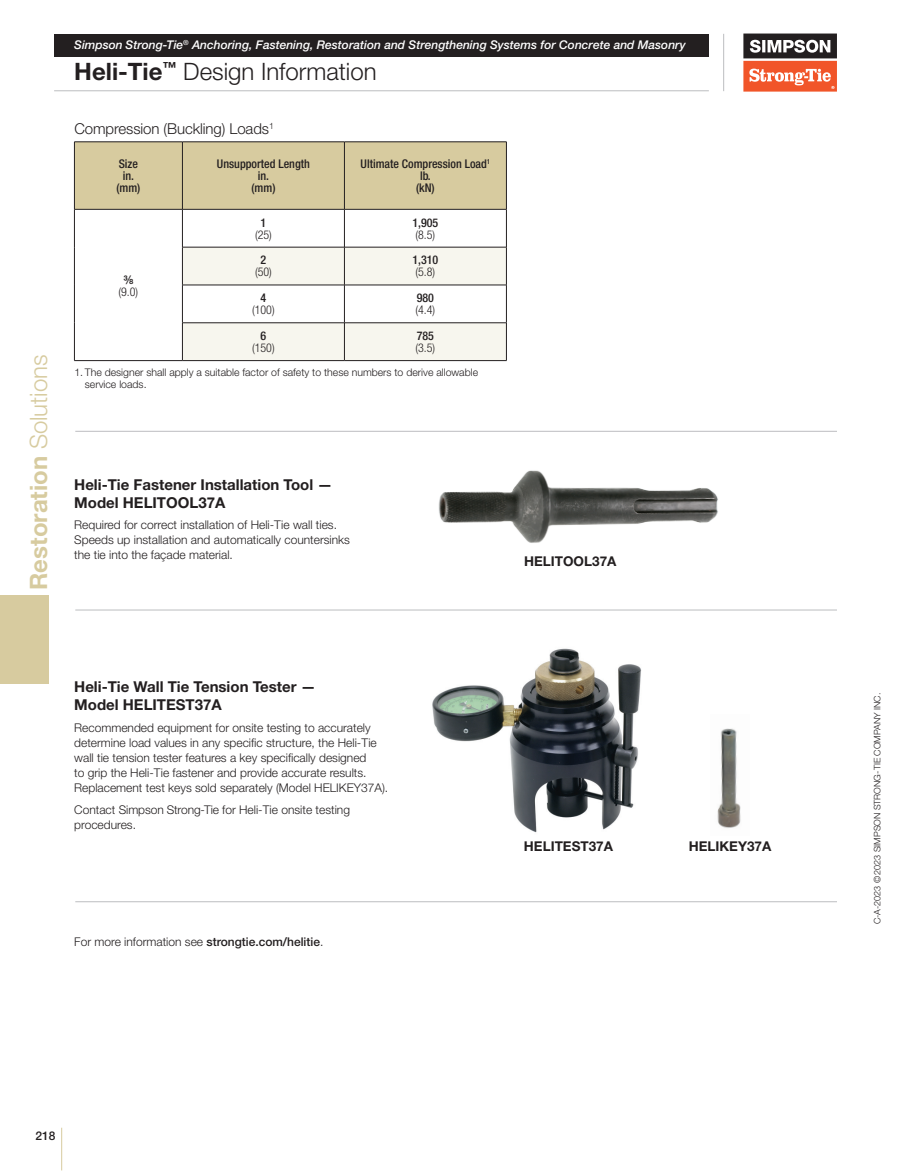
<style>
.page{position:relative;width:918px;height:1175px;background:#fff}
.page>*{position:absolute;margin:0;border:0;box-sizing:border-box;transform-origin:0 0}
.t1{font:300 24px "Helvetica Neue LT Std";color:#231f20}
.t2{font:700 24px "Helvetica Neue LT Std";color:#d7cb9f}
.t3{font:700 15px/18px "Helvetica Neue LT Std";color:#231f20}
.t4{font:300 15px "Helvetica Neue LT Std";letter-spacing:-.005em;color:#231f20}
.t5{font:700 13.5px "Helvetica Neue LT Std";color:#231f20}
.t6{font:300 12px/15px "Helvetica Neue LT Std";color:#231f20}
.t7{font:italic 500 12px "Helvetica Neue LT Std";color:#fff}
.t8{font:500 condensed 12px/12px "Helvetica Neue LT Std";color:#231f20;text-align:center}
.t9{font:300 condensed 12px "Helvetica Neue LT Std";color:#231f20}
.t10{font:500 12px "Helvetica Neue LT Std";color:#231f20}
.t11{font:12px "Helvetica LT Std Fractions Bd";color:#231f20;scale:.9 1}
.t12{font:300 10.5px/12px "Helvetica Neue LT Std";color:#231f20}
.t13{font:300 9px "Helvetica Neue LT Std";color:#231f20}
.s1{font-weight:300}
.s2{font-weight:700}
.s3{font-weight:500}
</style>
<div class="page">
<div style="left:54px;top:34px;width:655px;height:22px;background:#231f20"></div>
<hr style="left:723px;top:34px;width:1px;height:57px;background:#bcbdc0">
<hr style="left:54px;top:90px;width:655px;height:1px;background:#bcbdc0">
<hr style="left:61px;top:1127px;width:1px;height:43px;background:#d7cb9f">
<svg style="left:743px;top:33px;width:94px;height:1px"></svg>
<svg style="left:743px;top:34px;width:94px;height:58px"></svg>
<div style="left:0;top:595px;width:49px;height:88px;background:#d7cb9f"></div>
<img style="left:432px;top:648px;width:209px;height:185px">
<img style="left:717px;top:728px;width:24px;height:100px">
<div style="left:75px;top:142px;width:431px;height:67px;background:#d7cb9f"></div>
<svg style="left:74px;top:210px;width:432px;height:152px"></svg>
<svg style="left:183px;top:248px;width:323px;height:112px"></svg>
<hr style="left:74px;top:141px;width:108px;height:1px;background:#231f20">
<hr style="left:74px;top:142px;width:1px;height:67px;background:#231f20">
<hr style="left:182px;top:141px;width:162px;height:1px;background:#231f20">
<hr style="left:182px;top:142px;width:1px;height:67px;background:#231f20">
<hr style="left:344px;top:141px;width:163px;height:1px;background:#231f20">
<hr style="left:344px;top:142px;width:1px;height:67px;background:#231f20">
<hr style="left:506px;top:142px;width:1px;height:67px;background:#231f20">
<hr style="left:74px;top:209px;width:108px;height:1px;background:#231f20">
<hr style="left:74px;top:209px;width:1px;height:38px;background:#231f20">
<hr style="left:74px;top:247px;width:1px;height:38px;background:#231f20">
<hr style="left:74px;top:285px;width:1px;height:38px;background:#231f20">
<hr style="left:74px;top:323px;width:1px;height:37px;background:#231f20">
<hr style="left:74px;top:360px;width:108px;height:1px;background:#231f20">
<hr style="left:182px;top:209px;width:162px;height:1px;background:#231f20">
<hr style="left:182px;top:209px;width:1px;height:38px;background:#231f20">
<hr style="left:344px;top:209px;width:163px;height:1px;background:#231f20">
<hr style="left:344px;top:209px;width:1px;height:38px;background:#231f20">
<hr style="left:506px;top:209px;width:1px;height:38px;background:#231f20">
<hr style="left:182px;top:247px;width:162px;height:1px;background:#231f20">
<hr style="left:182px;top:247px;width:1px;height:38px;background:#231f20">
<hr style="left:344px;top:247px;width:163px;height:1px;background:#231f20">
<hr style="left:344px;top:247px;width:1px;height:38px;background:#231f20">
<hr style="left:506px;top:247px;width:1px;height:38px;background:#231f20">
<hr style="left:182px;top:285px;width:162px;height:1px;background:#231f20">
<hr style="left:182px;top:285px;width:1px;height:37px;background:#231f20">
<hr style="left:344px;top:285px;width:163px;height:1px;background:#231f20">
<hr style="left:344px;top:285px;width:1px;height:37px;background:#231f20">
<hr style="left:506px;top:285px;width:1px;height:37px;background:#231f20">
<hr style="left:182px;top:322px;width:162px;height:1px;background:#231f20">
<hr style="left:182px;top:323px;width:1px;height:37px;background:#231f20">
<hr style="left:344px;top:322px;width:163px;height:1px;background:#231f20">
<hr style="left:344px;top:323px;width:1px;height:37px;background:#231f20">
<hr style="left:506px;top:323px;width:1px;height:37px;background:#231f20">
<hr style="left:182px;top:360px;width:162px;height:1px;background:#231f20">
<hr style="left:344px;top:360px;width:163px;height:1px;background:#231f20">
<img style="left:438px;top:470px;width:280px;height:73px">
<hr style="left:75px;top:431px;width:762px;height:1px;background:#bcbdc0">
<hr style="left:75px;top:609px;width:762px;height:1px;background:#bcbdc0">
<hr style="left:75px;top:901px;width:762px;height:1px;background:#bcbdc0">
<h1 class="t2" style="left:24px;top:590px;width:237px;rotate:-90deg">Restoration <span class="s1">Solutions</span></h1>
<p class="t7" style="left:74px;top:37px;width:613px">Simpson Strong-Tie<sup>®</sup> Anchoring, Fastening, Restoration and Strengthening Systems for Concrete and Masonry</p>
<h1 class="t1" style="left:74px;top:57px;width:304px"><span class="s2">Heli-Tie</span><sup>™</sup> Design Information</h1>
<p class="t4" style="left:74px;top:119px;width:201px">Compression (Buckling) Loads<sup>1</sup></p>
<p class="t8" style="left:116px;top:157px;width:25px">Size in. (mm)</p>
<p class="t8" style="left:217px;top:157px;width:95px">Unsupported Length in.<br>(mm)</p>
<p class="t8" style="left:361px;top:157px;width:131px">Ultimate Compression Load<sup>1 </sup>lb.<br>(kN)</p>
<p class="t11" style="left:124px;top:274px;width:12px">3⁄8</p>
<p class="t9" style="left:119px;top:284px;width:21px">(9.0)</p>
<p class="t8" style="left:261px;top:216px;width:7px">1</p>
<p class="t9" style="left:255px;top:227px;width:18px">(25)</p>
<p class="t8" style="left:261px;top:254px;width:7px">2</p>
<p class="t9" style="left:255px;top:265px;width:18px">(50)</p>
<p class="t8" style="left:261px;top:292px;width:7px">4</p>
<p class="t9" style="left:252px;top:303px;width:24px">(100)</p>
<p class="t8" style="left:412px;top:216px;width:27px">1,905</p>
<p class="t9" style="left:416px;top:227px;width:21px">(8.5)</p>
<p class="t8" style="left:412px;top:254px;width:27px">1,310</p>
<p class="t9" style="left:416px;top:265px;width:21px">(5.8)</p>
<p class="t8" style="left:417px;top:292px;width:19px">980</p>
<p class="t9" style="left:416px;top:303px;width:21px">(4.4)</p>
<p class="t8" style="left:417px;top:329px;width:19px">785</p>
<p class="t9" style="left:416px;top:341px;width:21px">(3.5)</p>
<p class="t12" style="left:85px;top:366px;width:395px;text-indent:-10px">1. The designer shall apply a suitable factor of safety to these numbers to derive allowable service loads.</p>
<p class="t8" style="left:261px;top:329px;width:7px">6</p>
<p class="t9" style="left:252px;top:341px;width:24px">(150)</p>
<p class="t3" style="left:74px;top:475px;width:260px">Heli-Tie Fastener Installation Tool —<br>Model HELITOOL37A</p>
<p class="t6" style="left:74px;top:517px;width:277px">Required for correct installation of Heli-Tie wall ties.<br>Speeds up installation and automatically countersinks the tie into the façade material.</p>
<p class="t5" style="left:524px;top:553px;width:94px">HELITOOL37A</p>
<p class="t3" style="left:74px;top:677px;width:243px">Heli-Tie Wall Tie Tension Tester —<br>Model HELITEST37A</p>
<p class="t6" style="left:74px;top:719px;width:316px">Recommended equipment for onsite testing to accurately determine load values in any specific structure, the Heli-Tie wall tie tension tester features a key specifically designed<br>to grip the Heli-Tie fastener and provide accurate results.<br>Replacement test keys sold separately (Model HELIKEY37A).</p>
<p class="t6" style="left:74px;top:801px;width:277px">Contact Simpson Strong-Tie for Heli-Tie onsite testing procedures.</p>
<p class="t6" style="left:74px;top:933px;width:251px">For more information see <span class="s3">strongtie.com/helitie</span>.</p>
<p class="t5" style="left:524px;top:837px;width:91px">HELITEST37A</p>
<p class="t5" style="left:689px;top:837px;width:84px">HELIKEY37A</p>
<p class="t10" style="left:35px;top:1128px;width:22px">218</p>
<p class="t13" style="left:872px;top:924px;width:233px;rotate:-90deg">C-A-2023 © 2023 SIMPSON STRONG-TIE COMPANY INC.</p>
</div>
